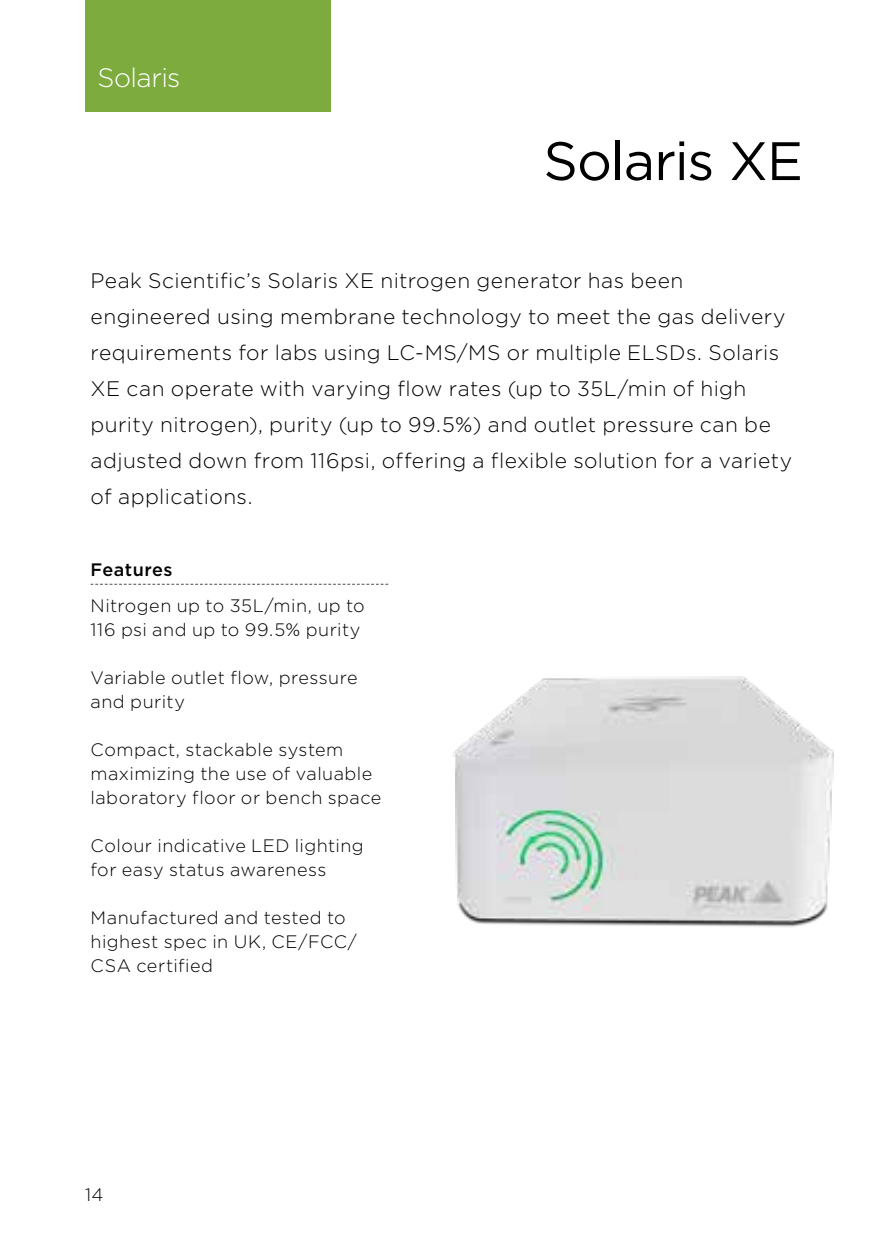
<style>
.page{position:relative;width:893px;height:1259px;background:#fff}
.page>*{position:absolute;margin:0;border:0;box-sizing:border-box;transform-origin:0 0}
.t1{font:54px "Gotham";letter-spacing:-.02em;color:#000}
.t2{font:300 26.7px "Gotham";letter-spacing:-.02em;color:#fff}
.t3{font:300 21px/36px "Gotham";letter-spacing:.02em;color:#000}
.t4{font:300 18px/24px "Gotham";letter-spacing:.025em;color:#000}
.t5{font:500 18px "Gotham";letter-spacing:.02em;color:#000}
</style>
<div class="page">
<div style="left:85px;top:0;width:246px;height:111px;background:#7dab3e"></div>
<svg style="left:91px;top:584px;width:297px;height:1px"></svg>
<img style="left:453px;top:676px;width:381px;height:251px">
<p class="t2" style="left:97px;top:63px;width:85px">Solaris</p>
<h1 class="t1" style="left:543px;top:126px;width:261px">Solaris XE</h1>
<p class="t3" style="left:91px;top:262px;width:703px">Peak Scientific’s Solaris XE nitrogen generator has been engineered using membrane technology to meet the gas delivery requirements for labs using LC-MS/MS or multiple ELSDs. Solaris XE can operate with varying flow rates (up to 35L/min of high purity nitrogen), purity (up to 99.5%) and outlet pressure can be adjusted down from 116psi, offering a flexible solution for a variety of applications.</p>
<p class="t5" style="left:91px;top:558px;width:83px">Features</p>
<p class="t4" style="left:91px;top:593px;width:276px">Nitrogen up to 35L/min, up to<br>116 psi and up to 99.5% purity</p>
<p class="t4" style="left:91px;top:665px;width:268px">Variable outlet flow, pressure and purity</p>
<p class="t4" style="left:91px;top:737px;width:292px">Compact, stackable system maximizing the use of valuable laboratory floor or bench space</p>
<p class="t4" style="left:91px;top:833px;width:275px">Colour indicative LED lighting for easy status awareness</p>
<p class="t4" style="left:91px;top:905px;width:268px">Manufactured and tested to highest spec in UK, CE/FCC/<br>CSA certified</p>
<p class="t4" style="left:85px;top:1182px;width:20px">14</p>
</div>
